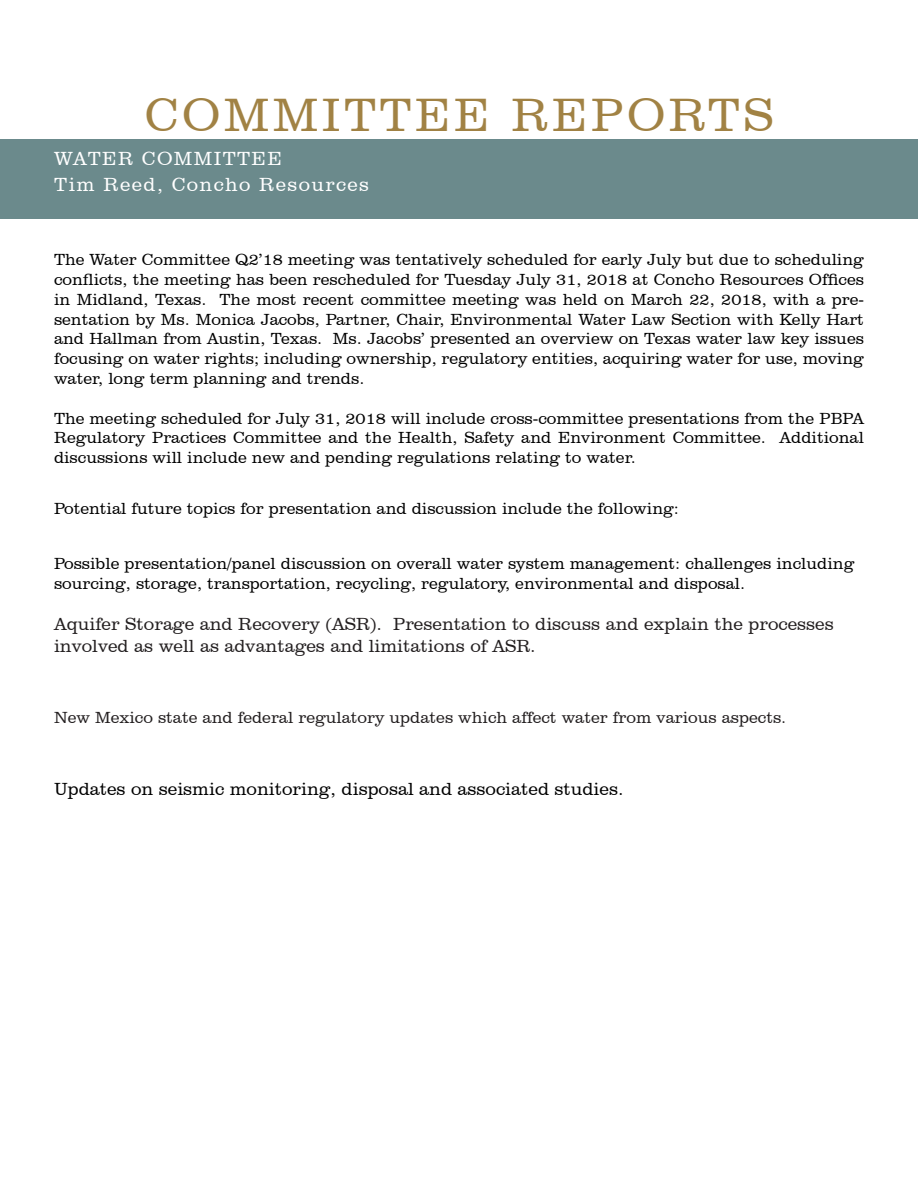
<style>
.page{position:relative;width:918px;height:1188px;background:#fff}
.page>*{position:absolute;margin:0;border:0;box-sizing:border-box;transform-origin:0 0}
.t1{font:300 48px "Clarendon BT";letter-spacing:.07em;color:#a18244}
.t2{font:300 19.5px/25.5px "Clarendon BT";letter-spacing:.07em;color:#fff}
.t3{font:300 18px/21.6px "Clarendon BT";color:#231f20}
.Default{font:300 18px "Clarendon BT";color:#000}
.Default-2{font:300 16.5px/19.8px "Clarendon BT";color:#000;text-align:justify}
.t4{font:300 16.5px "Clarendon BT";color:#231f20}
.Pa0{font:300 16.5px "Clarendon BT";color:#000}
</style>
<div class="page">
<div style="left:0;top:139px;width:918px;height:80px;background:#6b8a8c"></div>
<p class="t1" style="left:145px;top:85px;width:630px">COMMITTEE REPORTS</p>
<p class="t2" style="left:54px;top:163px;width:229px">WATER COMMITTEE</p>
<p class="t2" style="left:54px;top:146px;width:316px">WATER COMMITTEE<br>Tim Reed, Concho Resources</p>
<p class="Default-2" style="left:54px;top:249px;width:812px">The Water Committee Q2’18 meeting was tentatively scheduled for early July but due to scheduling conflicts, the meeting has been rescheduled for Tuesday July 31, 2018 at Concho Resources Offices in Midland, Texas. The most recent committee meeting was held on March 22, 2018, with a pre&shy;sentation by Ms. Monica Jacobs, Partner, Chair, Environmental Water Law Section with Kelly Hart and Hallman from Austin, Texas. Ms. Jacobs’ presented an overview on Texas water law key issues focusing on water rights; including ownership, regulatory entities, acquiring water for use, moving water, long term planning and trends.</p>
<p class="Default-2" style="left:54px;top:408px;width:812px">The meeting scheduled for July 31, 2018 will include cross-committee presentations from the PBPA Regulatory Practices Committee and the Health, Safety and Environment Committee. Additional discussions will include new and pending regulations relating to water.</p>
<p class="Pa0" style="left:54px;top:499px;width:627px">Potential future topics for presentation and discussion include the following:</p>
<p class="Default-2" style="left:54px;top:553px;width:802px">Possible presentation/panel discussion on overall water system management: challenges including sourcing, storage, transportation, recycling, regulatory, environmental and disposal.</p>
<p class="t3" style="left:54px;top:613px;width:781px">Aquifer Storage and Recovery (ASR). Presentation to discuss and explain the processes involved as well as advantages and limitations of ASR.</p>
<p class="t4" style="left:54px;top:708px;width:734px">New Mexico state and federal regulatory updates which affect water from various aspects.</p>
<p class="Default" style="left:54px;top:778px;width:571px">Updates on seismic monitoring, disposal and associated studies.</p>
</div>
